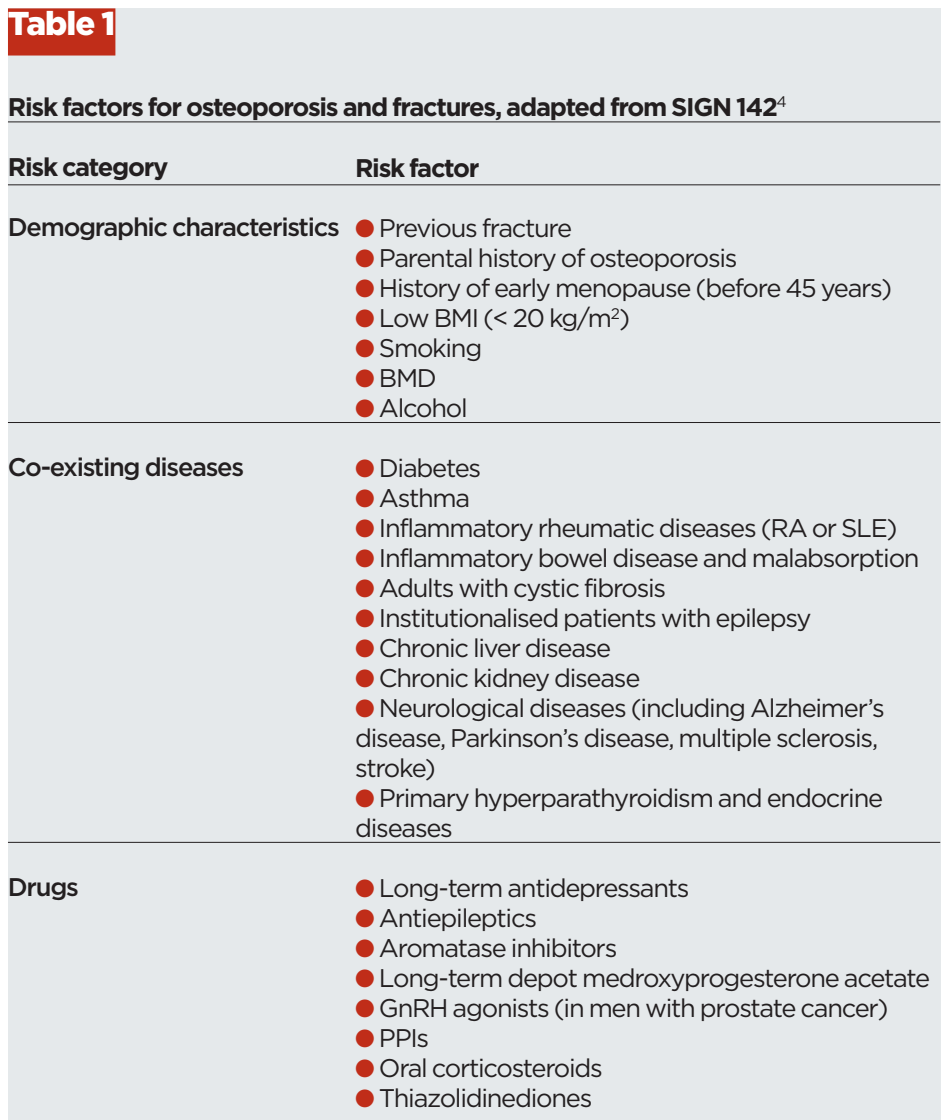
<style>
.page{position:relative;width:946px;height:1120px;background:#fff}
.page>*{position:absolute;margin:0;border:0;box-sizing:border-box;transform-origin:0 0}
.t1{font:900 33px "Gotham";letter-spacing:-.03em;color:#fff}
.t2{font:25.5px/30px "Gotham";letter-spacing:-.05em;color:#231f20}
.t3{font:700 25.5px "Gotham";letter-spacing:-.05em;color:#231f20}
.t4{font:500 25.5px "Gotham";letter-spacing:-.05em;color:#231f20}
.s1{font-family:"Pulse Taz";font-weight:800;color:#c02d19}
</style>
<div class="page">
<div style="left:8px;top:8px;width:932px;height:1111px;background:#e5e9eb"></div>
<div style="left:8px;top:8px;width:107px;height:47px;background:#c02d19"></div>
<hr style="left:8px;top:121px;width:932px;height:1px;background:#231f20">
<hr style="left:8px;top:184px;width:932px;height:1px;background:#231f20">
<hr style="left:8px;top:422px;width:932px;height:1px;background:#231f20">
<hr style="left:8px;top:841px;width:932px;height:1px;background:#231f20">
<p class="t1" style="left:8px;top:11px;width:109px">Table 1</p>
<p class="t3" style="left:8px;top:98px;width:780px">Risk factors for osteoporosis and fractures, adapted from SIGN 142<sup>4</sup></p>
<p class="t3" style="left:8px;top:158px;width:162px">Risk category</p>
<p class="t4" style="left:8px;top:218px;width:333px">Demographic characteristics</p>
<p class="t3" style="left:355px;top:159px;width:126px">Risk factor</p>
<p class="t2" style="left:355px;top:215px;width:218px"><span class="s1">•</span> Previous fracture</p>
<p class="t2" style="left:355px;top:245px;width:384px"><span class="s1">•</span> Parental history of osteoporosis</p>
<p class="t2" style="left:355px;top:275px;width:538px"><span class="s1">•</span> History of early menopause (before 45 years)</p>
<p class="t2" style="left:355px;top:305px;width:276px"><span class="s1">•</span> Low BMI (&lt; 20 kg/m<sup>2</sup>)</p>
<p class="t2" style="left:355px;top:335px;width:129px"><span class="s1">•</span> Smoking</p>
<p class="t2" style="left:355px;top:365px;width:83px"><span class="s1">•</span> BMD</p>
<p class="t2" style="left:355px;top:395px;width:114px"><span class="s1">•</span> Alcohol</p>
<p class="t4" style="left:8px;top:458px;width:238px">Co-existing diseases</p>
<p class="t4" style="left:8px;top:878px;width:72px">Drugs</p>
<p class="t2" style="left:355px;top:455px;width:128px"><span class="s1">•</span> Diabetes</p>
<p class="t2" style="left:355px;top:485px;width:117px"><span class="s1">•</span> Asthma</p>
<p class="t2" style="left:355px;top:515px;width:544px"><span class="s1">•</span> Inflammatory rheumatic diseases (RA or SLE)</p>
<p class="t2" style="left:355px;top:545px;width:566px"><span class="s1">•</span> Inflammatory bowel disease and malabsorption</p>
<p class="t2" style="left:355px;top:575px;width:313px"><span class="s1">•</span> Adults with cystic fibrosis</p>
<p class="t2" style="left:355px;top:605px;width:458px"><span class="s1">•</span> Institutionalised patients with epilepsy</p>
<p class="t2" style="left:355px;top:635px;width:258px"><span class="s1">•</span> Chronic liver disease</p>
<p class="t2" style="left:355px;top:665px;width:287px"><span class="s1">•</span> Chronic kidney disease</p>
<p class="t2" style="left:355px;top:695px;width:531px"><span class="s1">•</span> Neurological diseases (including Alzheimer’s disease, Parkinson’s disease, multiple sclerosis, stroke)</p>
<p class="t2" style="left:355px;top:785px;width:529px"><span class="s1">•</span> Primary hyperparathyroidism and endocrine diseases</p>
<p class="t2" style="left:355px;top:875px;width:336px"><span class="s1">•</span> Long-term antidepressants</p>
<p class="t2" style="left:355px;top:905px;width:183px"><span class="s1">•</span> Antiepileptics</p>
<p class="t2" style="left:355px;top:935px;width:264px"><span class="s1">•</span> Aromatase inhibitors</p>
<p class="t2" style="left:355px;top:965px;width:576px"><span class="s1">•</span> Long-term depot medroxyprogesterone acetate</p>
<p class="t2" style="left:355px;top:995px;width:535px"><span class="s1">•</span> GnRH agonists (in men with prostate cancer)</p>
<p class="t2" style="left:355px;top:1025px;width:76px"><span class="s1">•</span> PPIs</p>
<p class="t2" style="left:355px;top:1055px;width:249px"><span class="s1">•</span> Oral corticosteroids</p>
<p class="t2" style="left:355px;top:1085px;width:239px"><span class="s1">•</span> Thiazolidinediones</p>
</div>
